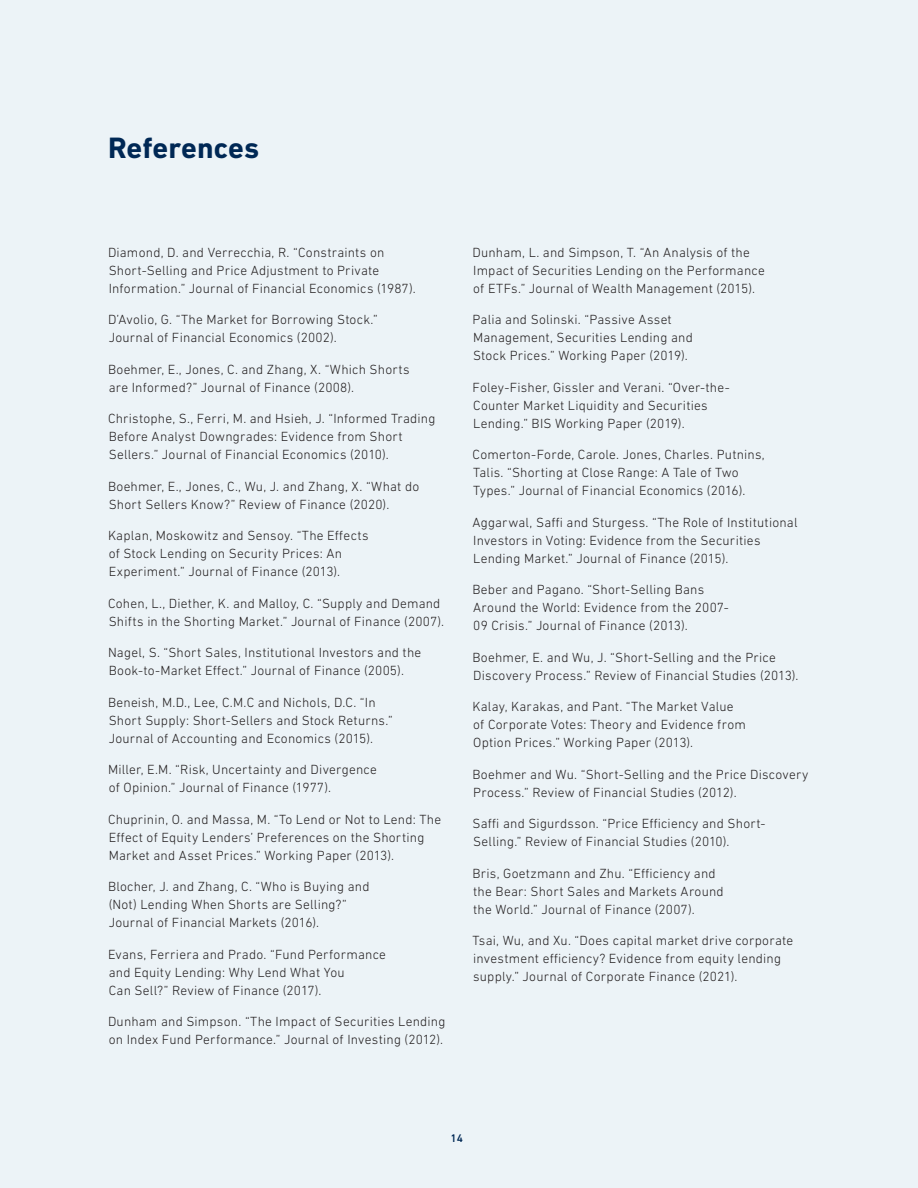
<style>
.page{position:relative;width:918px;height:1188px;background:#ecf3f7}
.page>*{position:absolute;margin:0;border:0;box-sizing:border-box;transform-origin:0 0}
.Section_Title_Blue7468__65_75pt{font:700 30px "DIN Next LT Pro";letter-spacing:.005em;color:#002855}
.End_notes__8_9_5pt{font:300 13.5px/18px "DIN Next LT Pro";letter-spacing:.015em;color:#231f20}
.t1{font:500 11.25px "DIN Next LT Pro";color:#002855}
</style>
<div class="page">
<p class="Section_Title_Blue7468__65_75pt" style="left:108px;top:130px;width:153px">References</p>
<p class="End_notes__8_9_5pt" style="left:108px;top:243px;width:309px">Diamond, D. and Verrecchia, R. “Constraints on<br>Short-Selling and Price Adjustment to Private<br>Information.” Journal of Financial Economics (1987).</p>
<p class="End_notes__8_9_5pt" style="left:108px;top:310px;width:271px">D’Avolio, G. “The Market for Borrowing Stock.”<br>Journal of Financial Economics (2002).</p>
<p class="End_notes__8_9_5pt" style="left:108px;top:360px;width:303px">Boehmer, E., Jones, C. and Zhang, X. “Which Shorts are Informed?” Journal of Finance (2008).</p>
<p class="End_notes__8_9_5pt" style="left:108px;top:409px;width:329px">Christophe, S., Ferri, M. and Hsieh, J. “Informed Trading<br>Before Analyst Downgrades: Evidence from Short<br>Sellers.” Journal of Financial Economics (2010).</p>
<p class="End_notes__8_9_5pt" style="left:108px;top:477px;width:313px">Boehmer, E., Jones, C., Wu, J. and Zhang, X. “What do<br>Short Sellers Know?” Review of Finance (2020).</p>
<p class="End_notes__8_9_5pt" style="left:108px;top:526px;width:262px">Kaplan, Moskowitz and Sensoy. “The Effects of Stock Lending on Security Prices: An<br>Experiment.” Journal of Finance (2013).</p>
<p class="End_notes__8_9_5pt" style="left:108px;top:594px;width:338px">Cohen, L., Diether, K. and Malloy, C. “Supply and Demand<br>Shifts in the Shorting Market.” Journal of Finance (2007).</p>
<p class="End_notes__8_9_5pt" style="left:108px;top:643px;width:315px">Nagel, S. “Short Sales, Institutional Investors and the<br>Book-to-Market Effect.” Journal of Finance (2005).</p>
<p class="End_notes__8_9_5pt" style="left:108px;top:693px;width:286px">Beneish, M.D., Lee, C.M.C and Nichols, D.C. “In<br>Short Supply: Short-Sellers and Stock Returns.”<br>Journal of Accounting and Economics (2015).</p>
<p class="End_notes__8_9_5pt" style="left:108px;top:760px;width:271px">Miller, E.M. “Risk, Uncertainty and Divergence of Opinion.” Journal of Finance (1977).</p>
<p class="End_notes__8_9_5pt" style="left:108px;top:810px;width:335px">Chuprinin, O. and Massa, M. “To Lend or Not to Lend: The<br>Effect of Equity Lenders’ Preferences on the Shorting<br>Market and Asset Prices.” Working Paper (2013).</p>
<p class="End_notes__8_9_5pt" style="left:108px;top:877px;width:263px">Blocher, J. and Zhang, C. “Who is Buying and (Not) Lending When Shorts are Selling?”<br>Journal of Financial Markets (2016).</p>
<p class="End_notes__8_9_5pt" style="left:108px;top:945px;width:280px">Evans, Ferriera and Prado. “Fund Performance and Equity Lending: Why Lend What You<br>Can Sell?” Review of Finance (2017).</p>
<p class="End_notes__8_9_5pt" style="left:108px;top:1012px;width:339px">Dunham and Simpson. “The Impact of Securities Lending on Index Fund Performance.” Journal of Investing (2012).</p>
<p class="End_notes__8_9_5pt" style="left:472px;top:243px;width:294px">Dunham, L. and Simpson, T. “An Analysis of the<br>Impact of Securities Lending on the Performance of ETFs.” Journal of Wealth Management (2015).</p>
<p class="End_notes__8_9_5pt" style="left:472px;top:310px;width:222px">Palia and Solinski. “Passive Asset<br>Management, Securities Lending and<br>Stock Prices.” Working Paper (2019).</p>
<p class="End_notes__8_9_5pt" style="left:472px;top:378px;width:259px">Foley-Fisher, Gissler and Verani. “Over-the-<br>Counter Market Liquidity and Securities<br>Lending.” BIS Working Paper (2019).</p>
<p class="End_notes__8_9_5pt" style="left:472px;top:445px;width:294px">Comerton-Forde, Carole. Jones, Charles. Putnins,<br>Talis. “Shorting at Close Range: A Tale of Two<br>Types.” Journal of Financial Economics (2016).</p>
<p class="End_notes__8_9_5pt" style="left:472px;top:513px;width:327px">Aggarwal, Saffi and Sturgess. “The Role of Institutional<br>Investors in Voting: Evidence from the Securities<br>Lending Market.” Journal of Finance (2015).</p>
<p class="End_notes__8_9_5pt" style="left:472px;top:580px;width:258px">Beber and Pagano. “Short-Selling Bans<br>Around the World: Evidence from the 2007-<br>09 Crisis.” Journal of Finance (2013).</p>
<p class="End_notes__8_9_5pt" style="left:472px;top:648px;width:328px">Boehmer, E. and Wu, J. “Short-Selling and the Price<br>Discovery Process.” Review of Financial Studies (2013).</p>
<p class="End_notes__8_9_5pt" style="left:472px;top:697px;width:275px">Kalay, Karakas, and Pant. “The Market Value of Corporate Votes: Theory and Evidence from<br>Option Prices.” Working Paper (2013).</p>
<p class="End_notes__8_9_5pt" style="left:472px;top:765px;width:337px">Boehmer and Wu. “Short-Selling and the Price Discovery<br>Process.” Review of Financial Studies (2012).</p>
<p class="End_notes__8_9_5pt" style="left:472px;top:814px;width:295px">Saffi and Sigurdsson. “Price Efficiency and Short-<br>Selling.” Review of Financial Studies (2010).</p>
<p class="End_notes__8_9_5pt" style="left:472px;top:864px;width:253px">Bris, Goetzmann and Zhu. “Efficiency and the Bear: Short Sales and Markets Around the World.” Journal of Finance (2007).</p>
<p class="End_notes__8_9_5pt" style="left:472px;top:931px;width:322px">Tsai, Wu, and Xu. “Does capital market drive corporate investment efficiency? Evidence from equity lending supply.” Journal of Corporate Finance (2021).</p>
<p class="t1" style="left:451px;top:1132px;width:14px">14</p>
</div>
